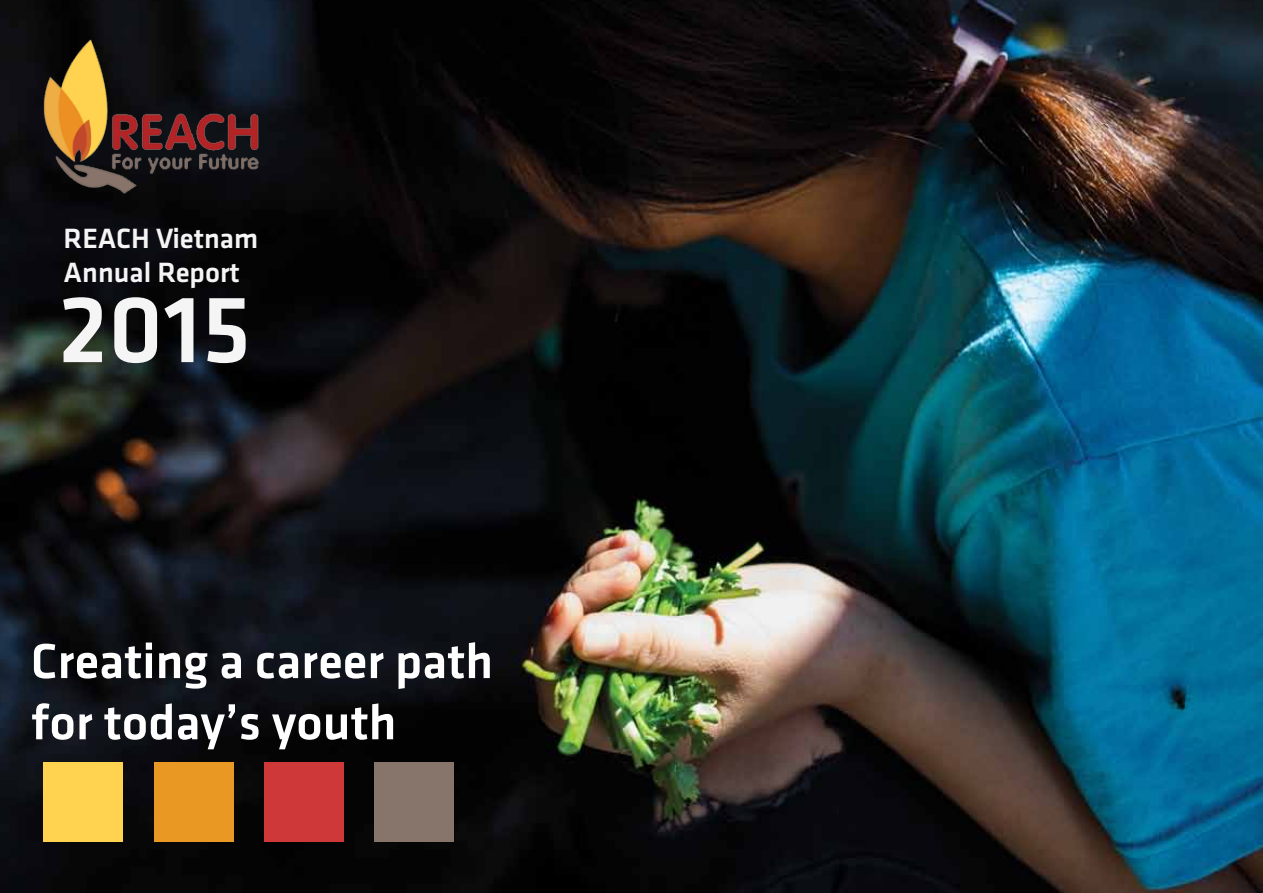
<style>
.page{position:relative;width:1263px;height:893px;background:#fff}
.page>*{position:absolute;margin:0;border:0;box-sizing:border-box;transform-origin:0 0}
.t1{font:99px "UTM Facebook K&T";color:#f5f5f5}
.t2{font:51px/61.2px "UTM Facebook K&T";color:#fff}
.t3{font:28.95px/34.7px "UTM Facebook K&T";color:#f5f5f5}
</style>
<div class="page">
<img style="left:1px;top:0;width:1262px;height:893px">
<div style="left:44px;top:762px;width:79px;height:79px;background:#ffd24f"></div>
<div style="left:154px;top:762px;width:79px;height:79px;background:#e89823"></div>
<div style="left:264px;top:762px;width:80px;height:79px;background:#ce3838"></div>
<div style="left:374px;top:762px;width:80px;height:79px;background:#87746a"></div>
<img style="left:35px;top:33px;width:235px;height:165px">
<p class="t3" style="left:64px;top:219px;width:196px">REACH Vietnam<br>Annual Report</p>
<h1 class="t1" style="left:58px;top:261px;width:194px">2015</h1>
<p class="t2" style="left:31px;top:627px;width:464px">Creating a career path for today’s youth</p>
</div>
